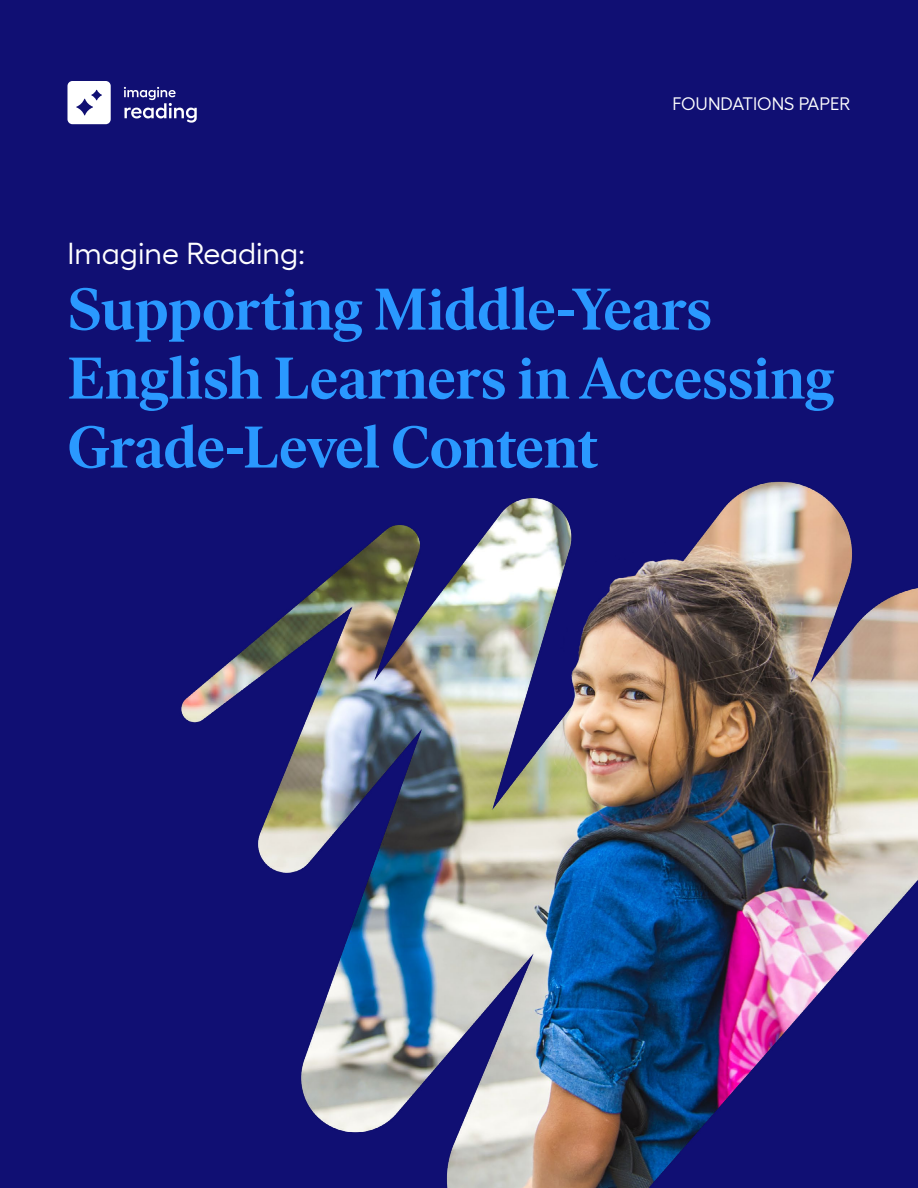
<style>
.page{position:relative;width:918px;height:1188px;background:#100f73}
.page>*{position:absolute;margin:0;border:0;box-sizing:border-box;transform-origin:0 0}
.t1{font:600 58.5px/69px "Ivar Headline";letter-spacing:-.005em;color:#2a99ff}
.t2{font:30.3px "Hellix";color:#fff}
.t3{font:18px "Hellix";color:#fff}
</style>
<div class="page">
<svg style="left:68px;top:81px;width:43px;height:43px;background:#e6e6f0"></svg>
<svg style="left:124px;top:87px;width:73px;height:36px"></svg>
<img style="left:181px;top:481px;width:737px;height:707px">
<p class="t2" style="left:68px;top:230px;width:239px">Imagine Reading:</p>
<p class="t3" style="left:672px;top:90px;width:180px">FOUNDATIONS PAPER</p>
<p class="t1" style="left:68px;top:275px;width:768px">Supporting Middle-Years<br>English Learners in Accessing<br>Grade-Level Content</p>
</div>
